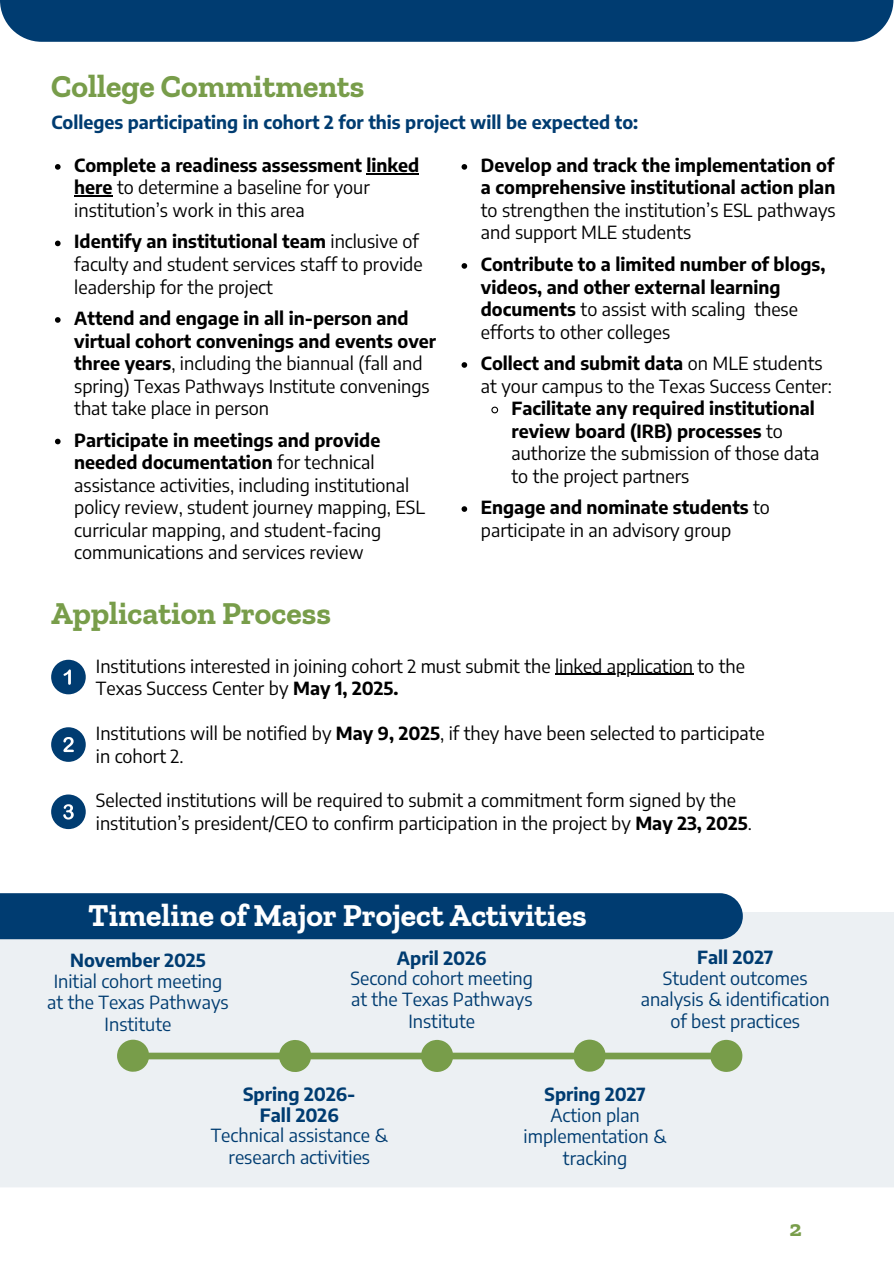
<style>
.page{position:relative;width:894px;height:1264px;background:#fff}
.page>*{position:absolute;margin:0;border:0;box-sizing:border-box;transform-origin:0 0}
.t1{font:700 31.65px "Zilla Slab";color:#789d4a}
.t2{font:700 31.65px "Zilla Slab";color:#fff}
.t3{font:700 22.65px "Zilla Slab";color:#789d4a}
.t4{font:700 18.15px "Encode Sans";color:#003c71}
.t5{font:18px/22.5px "Encode Sans";color:#000}
.t6{font:700 18px/22.5px "Encode Sans";color:#000}
.t7{font:18px/21.3px "Encode Sans";color:#003c71;text-align:center}
.t8{font:700 18px "Encode Sans";color:#003c71}
.s1{font-weight:700}
.s2{font-weight:400}
</style>
<div class="page">
<div style="left:0;top:0;width:893px;height:42px;background:#003c71"></div>
<div style="left:0;top:912px;width:893px;height:275px;background:#ecf0f3"></div>
<div style="left:126px;top:1052px;width:608px;height:7px;background:#789d4a;border-radius:3px"></div>
<svg style="left:117px;top:1039px;width:32px;height:33px"></svg>
<svg style="left:278px;top:1040px;width:33px;height:31px"></svg>
<svg style="left:573px;top:1039px;width:32px;height:33px"></svg>
<svg style="left:710px;top:1039px;width:32px;height:33px"></svg>
<svg style="left:421px;top:1039px;width:32px;height:33px"></svg>
<div style="left:0;top:893px;width:742px;height:46px;background:#003c71"></div>
<div style="left:51px;top:659px;width:35px;height:35px;background:#003c71;border-radius:50%"></div>
<svg style="left:63px;top:669px;width:8px;height:15px"></svg>
<div style="left:51px;top:727px;width:35px;height:34px;background:#003c71;border-radius:50%"></div>
<svg style="left:63px;top:737px;width:11px;height:15px"></svg>
<div style="left:51px;top:794px;width:35px;height:35px;background:#003c71;border-radius:50%"></div>
<svg style="left:63px;top:804px;width:11px;height:15px"></svg>
<svg style="left:55px;top:164px;width:6px;height:6px"></svg>
<hr style="left:366px;top:173px;width:53px;height:1px;background:#000">
<hr style="left:74px;top:195px;width:39px;height:2px;background:#000">
<svg style="left:55px;top:240px;width:6px;height:6px"></svg>
<svg style="left:55px;top:317px;width:6px;height:6px"></svg>
<svg style="left:55px;top:438px;width:6px;height:6px"></svg>
<svg style="left:461px;top:164px;width:6px;height:6px"></svg>
<svg style="left:461px;top:263px;width:6px;height:6px"></svg>
<svg style="left:461px;top:362px;width:6px;height:6px"></svg>
<svg style="left:491px;top:406px;width:8px;height:8px"></svg>
<svg style="left:461px;top:506px;width:6px;height:6px"></svg>
<hr style="left:555px;top:673px;width:138px;height:1px;background:#000">
<h1 class="t1" style="left:51px;top:68px;width:315px">College Commitments</h1>
<p class="t8" style="left:51px;top:110px;width:588px">Colleges participating in cohort 2 for this project will be expected to:</p>
<h2 class="t5" style="left:74px;top:153px;width:346px"><span class="s1">Complete a readiness assessment linked here</span> to determine a baseline for your institution’s work in this area</h2>
<p class="t5" style="left:74px;top:230px;width:350px"><span class="s1">Identify an institutional team</span> inclusive of faculty and student services staff to provide leadership for the project</p>
<p class="t5" style="left:74px;top:306px;width:363px"><span class="s1">Attend and engage in all in-person and virtual cohort convenings and events over three years</span>, including the biannual (fall and spring) Texas Pathways Institute convenings that take place in person</p>
<p class="t5" style="left:74px;top:428px;width:352px"><span class="s1">Participate in meetings and provide needed documentation</span> for technical assistance activities, including institutional policy review, student journey mapping, ESL curricular mapping, and student-facing communications and services review</p>
<p class="t6" style="left:481px;top:153px;width:356px;text-align:justify">Develop and track the implementation of a comprehensive institutional action plan <span class="s2">to strengthen the institution’s ESL pathways and support MLE students</span></p>
<p class="t6" style="left:481px;top:252px;width:346px">Contribute to a limited number of blogs, videos, and other external learning documents <span class="s2">to assist with scaling these efforts to other colleges</span></p>
<p class="t5" style="left:481px;top:351px;width:352px"><span class="s1">Collect and submit data</span> on MLE students at your campus to the Texas Success Center:</p>
<p class="t6" style="left:511px;top:396px;width:309px">Facilitate any required institutional review board (IRB) processes <span class="s2">to authorize the submission of those data to the project partners</span></p>
<p class="t5" style="left:481px;top:495px;width:290px"><span class="s1">Engage and nominate students</span> to participate in an advisory group</p>
<p class="t1" style="left:51px;top:594px;width:281px">Application Process</p>
<p class="t5" style="left:96px;top:654px;width:650px">Institutions interested in joining cohort 2 must submit the linked application to the</p>
<p class="t5" style="left:96px;top:676px;width:304px">Texas Success Center by <span class="s1">May 1, 2025.</span></p>
<p class="t5" style="left:96px;top:721px;width:670px">Institutions will be notified by <span class="s1">May 9, 2025</span>, if they have been selected to participate in cohort 2.</p>
<p class="t5" style="left:96px;top:788px;width:657px">Selected institutions will be required to submit a commitment form signed by the institution’s president/CEO to confirm participation in the project by <span class="s1">May 23, 2025</span>.</p>
<p class="t2" style="left:88px;top:895px;width:499px">Timeline of Major Project Activities</p>
<h1 class="t8" style="left:70px;top:948px;width:137px">November 2025</h1>
<p class="t7" style="left:47px;top:970px;width:183px">Initial cohort meeting at the Texas Pathways<br>Institute</p>
<p class="t4" style="left:397px;top:945px;width:91px">April 2026</p>
<p class="t7" style="left:350px;top:966px;width:184px">Second cohort meeting at the Texas Pathways<br>Institute</p>
<h1 class="t8" style="left:697px;top:945px;width:78px">Fall 2027</h1>
<p class="t7" style="left:640px;top:966px;width:190px">Student outcomes analysis &amp; identification of best practices</p>
<p class="t4" style="left:243px;top:1081px;width:114px">Spring 2026-</p>
<p class="t4" style="left:260px;top:1103px;width:80px">Fall 2026</p>
<p class="t7" style="left:210px;top:1124px;width:179px">Technical assistance &amp; research activities</p>
<p class="t8" style="left:544px;top:1082px;width:102px">Spring 2027</p>
<p class="t7" style="left:523px;top:1104px;width:144px">Action plan implementation &amp; tracking</p>
<p class="t3" style="left:789px;top:1214px;width:14px">2</p>
</div>
